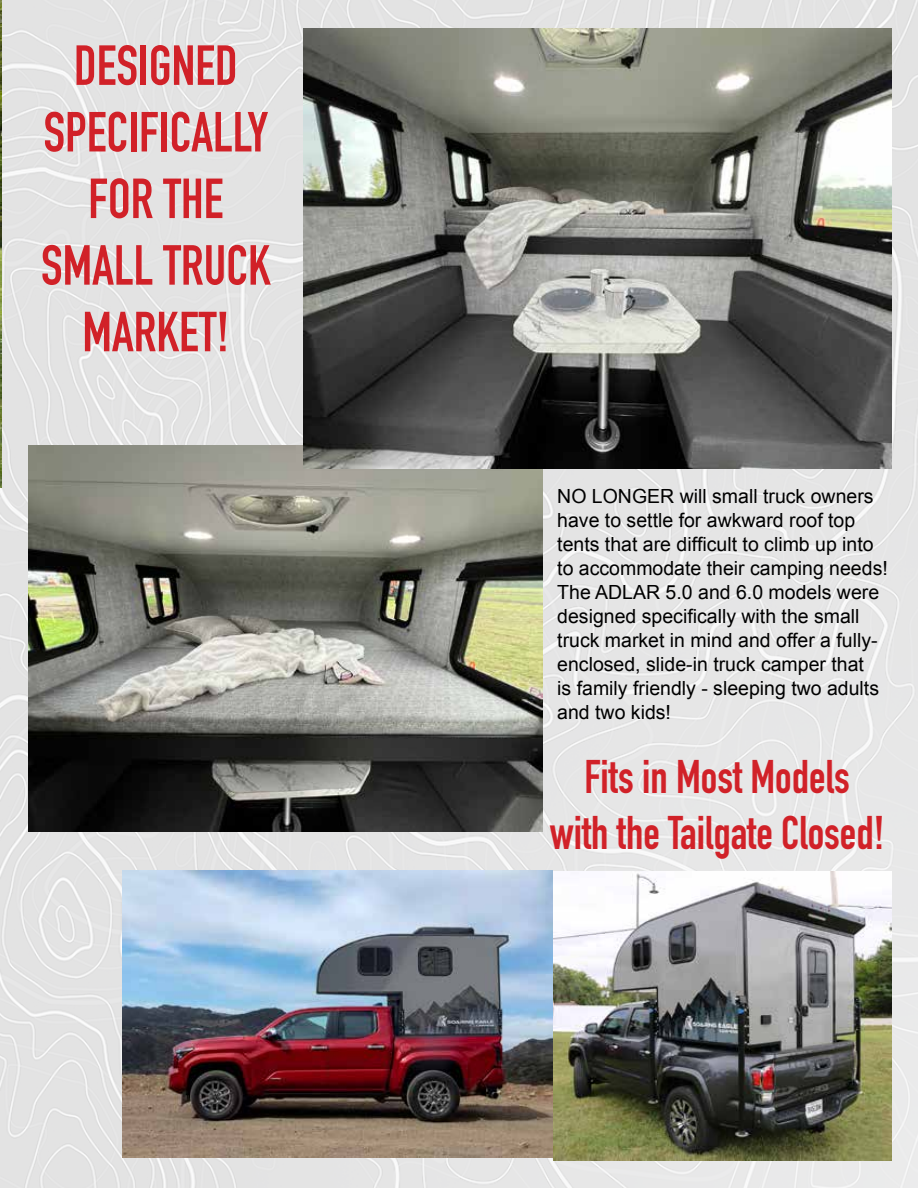
<style>
.page{position:relative;width:918px;height:1188px;background:#fff}
.page>*{position:absolute;margin:0;border:0;box-sizing:border-box;transform-origin:0 0}
.t1{font:700 55.5px/66.6px "DIN Condensed";color:#d12128;text-align:center;scale:.96 1}
.t2{font:700 46.5px/55.8px "DIN Condensed";color:#d12128;text-align:center;scale:.96 1}
.t3{font:19.5px/24px "Arial";color:#000}
</style>
<div class="page">
<img style="left:0;top:0;width:918px;height:1188px">
<img style="left:0;top:0;width:1px;height:487px">
<img style="left:123px;top:871px;width:430px;height:287px">
<img style="left:28px;top:446px;width:515px;height:386px">
<img style="left:554px;top:871px;width:337px;height:290px">
<img style="left:304px;top:28px;width:587px;height:441px">
<h1 class="t1" style="left:41px;top:32px;width:241px">DESIGNED<br>SPECIFICALLY<br>FOR THE<br>SMALL TRUCK<br>MARKET!</h1>
<p class="t3" style="left:557px;top:485px;width:332px">NO LONGER will small truck owners have to settle for awkward roof top tents that are difficult to climb up into to accommodate their camping needs!<br>The ADLAR 5.0 and 6.0 models were designed specifically with the small truck market in mind and offer a fully&shy;enclosed, slide-in truck camper that<br>is family friendly - sleeping two adults and two kids!</p>
<h2 class="t2" style="left:550px;top:749px;width:350px">Fits in Most Models with the Tailgate Closed!</h2>
</div>
